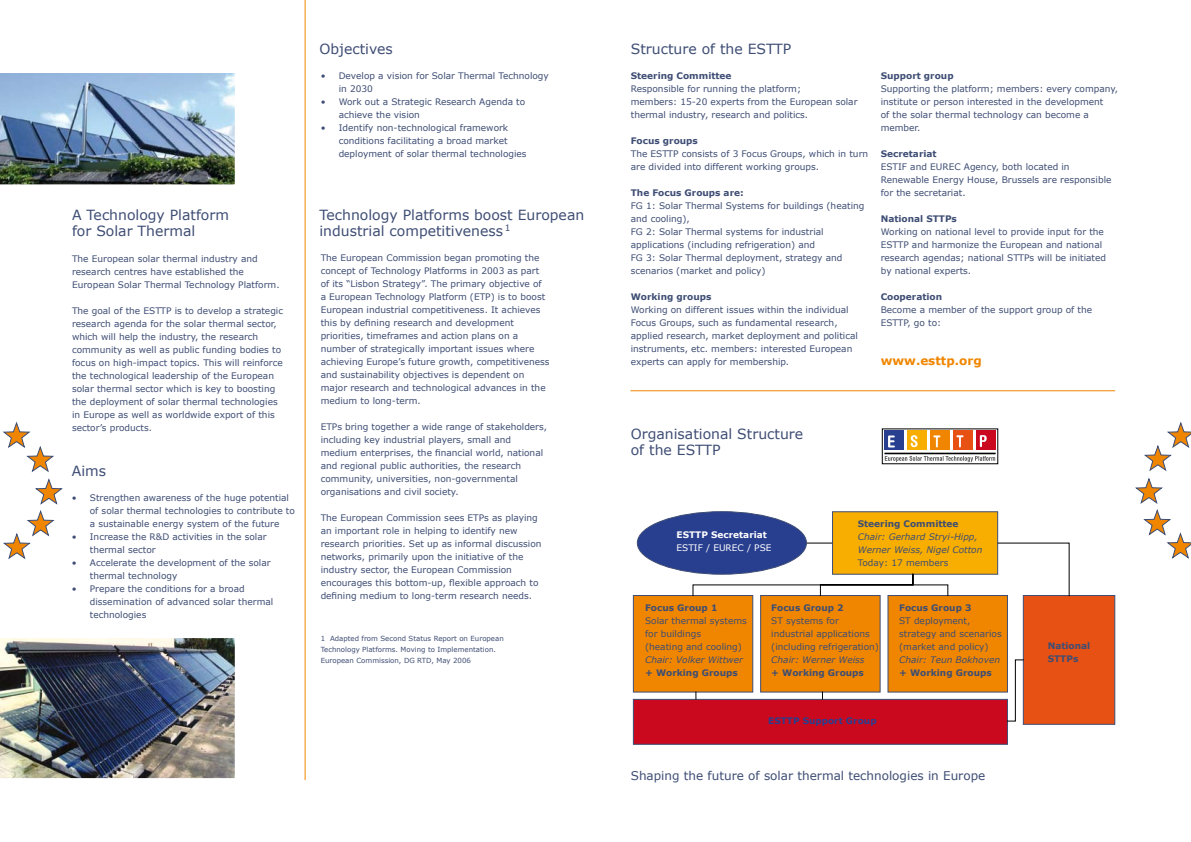
<style>
.page{position:relative;width:1191px;height:842px;background:#fff}
.page>*{position:absolute;margin:0;border:0;box-sizing:border-box;transform-origin:0 0}
.t1{font:14px/16px "Verdana";color:#3e4d74}
.t2{font:12px "Verdana";color:#3e4d74}
.t3{font:700 12px "Verdana";color:#f08600}
.t4{font:9px/13px "Verdana";color:#3e4d74}
.t5{font:700 9px/13px "Verdana";color:#3e4d74}
.t6{font:italic 9px/13px "Verdana";color:#3e4d74}
.t7{font:700 9px "Verdana";color:#283e8f}
.t8{font:700 9px "Verdana";color:#fff}
.t9{font:9px "Verdana";color:#fff}
.t10{font:7px/11px "Verdana";color:#3e4d74}
</style>
<div class="page">
<svg style="left:1144px;top:422px;width:47px;height:49px"></svg>
<svg style="left:1135px;top:478px;width:27px;height:25px"></svg>
<svg style="left:1144px;top:510px;width:47px;height:48px"></svg>
<svg style="left:4px;top:511px;width:50px;height:48px"></svg>
<svg style="left:36px;top:479px;width:26px;height:25px"></svg>
<svg style="left:3px;top:422px;width:51px;height:50px"></svg>
<img style="left:0;top:73px;width:235px;height:112px">
<svg style="left:884px;top:430px;width:112px;height:31px"></svg>
<div style="left:907px;top:431px;width:19px;height:19px;background:#f8ae00"></div>
<div style="left:930px;top:431px;width:19px;height:19px;background:#f08600"></div>
<div style="left:953px;top:431px;width:19px;height:19px;background:#e75113"></div>
<div style="left:976px;top:431px;width:19px;height:19px;background:#cb091e"></div>
<svg style="left:884px;top:456px;width:111px;height:6px"></svg>
<div style="left:884px;top:431px;width:19px;height:19px;background:#283e8f"></div>
<svg style="left:888px;top:435px;width:7px;height:12px"></svg>
<svg style="left:910px;top:435px;width:7px;height:12px"></svg>
<svg style="left:933px;top:435px;width:7px;height:12px"></svg>
<svg style="left:956px;top:435px;width:7px;height:12px"></svg>
<svg style="left:979px;top:435px;width:7px;height:12px"></svg>
<hr style="left:884px;top:453px;width:111px;height:1px;background:#000">
<img style="left:0;top:638px;width:235px;height:141px">
<div style="left:637px;top:511px;width:170px;height:64px;background:#283e8f;border:1px solid #3e4d74;border-radius:50%"></div>
<div style="left:633px;top:699px;width:375px;height:46px;background:#cb091e;border:1px solid #3e4d74"></div>
<div style="left:633px;top:595px;width:120px;height:97px;background:#f08600;border:1px solid #3e4d74"></div>
<div style="left:760px;top:595px;width:120px;height:97px;background:#f08600"></div>
<div style="left:887px;top:595px;width:121px;height:97px;background:#f08600"></div>
<div style="left:832px;top:511px;width:166px;height:64px;background:#f8ae00;border:1px solid #3e4d74"></div>
<div style="left:1022px;top:595px;width:93px;height:130px;background:#e75113;border:1px solid #3e4d74"></div>
<svg style="left:692px;top:573px;width:256px;height:23px"></svg>
<svg style="left:997px;top:542px;width:73px;height:180px"></svg>
<svg style="left:807px;top:543px;width:24px;height:1px"></svg>
<hr style="left:305px;top:0;width:1px;height:780px;background:#f08600">
<hr style="left:630px;top:390px;width:485px;height:1px;background:#f08600">
<h1 class="t1" style="left:72px;top:206px;width:158px">A Technology Platform for Solar Thermal</h1>
<p class="t4" style="left:72px;top:252px;width:209px">The European solar thermal industry and research centres have established the<br>European Solar Thermal Technology Platform.</p>
<p class="t4" style="left:72px;top:304px;width:212px">The goal of the ESTTP is to develop a strategic research agenda for the solar thermal sector, which will help the industry, the research community as well as public funding bodies to focus on high-impact topics. This will reinforce the technological leadership of the European solar thermal sector which is key to boosting the deployment of solar thermal technologies in Europe as well as worldwide export of this sector’s products.</p>
<h1 class="t1" style="left:72px;top:462px;width:36px">Aims</h1>
<p class="t4" style="left:90px;top:491px;width:207px;text-indent:-18px">• Strengthen awareness of the huge potential of solar thermal technologies to contribute to a sustainable energy system of the future</p>
<p class="t4" style="left:90px;top:530px;width:178px;text-indent:-18px">• Increase the R&amp;D activities in the solar thermal sector</p>
<p class="t4" style="left:90px;top:556px;width:182px;text-indent:-18px">• Accelerate the development of the solar thermal technology</p>
<p class="t4" style="left:90px;top:582px;width:185px;text-indent:-18px">• Prepare the conditions for a broad dissemination of advanced solar thermal technologies</p>
<h1 class="t1" style="left:319px;top:40px;width:75px">Objectives</h1>
<p class="t4" style="left:339px;top:69px;width:212px;text-indent:-18px">• Develop a vision for Solar Thermal Technology in 2030</p>
<p class="t4" style="left:339px;top:95px;width:188px;text-indent:-18px">• Work out a Strategic Research Agenda to achieve the vision</p>
<p class="t4" style="left:339px;top:121px;width:189px;text-indent:-18px">• Identify non-technological framework conditions facilitating a broad market deployment of solar thermal technologies</p>
<h1 class="t1" style="left:319px;top:206px;width:266px">Technology Platforms boost European industrial competitiveness <sup>1</sup></h1>
<p class="t4" style="left:321px;top:251px;width:230px">The European Commission began promoting the concept of Technology Platforms in 2003 as part of its “Lisbon Strategy”. The primary objective of<br>a European Technology Platform (ETP) is to boost European industrial competitiveness. It achieves this by defining research and development priorities, timeframes and action plans on a number of strategically important issues where achieving Europe’s future growth, competitiveness and sustainability objectives is dependent on major research and technological advances in the medium to long-term.</p>
<p class="t4" style="left:321px;top:420px;width:228px">ETPs bring together a wide range of stakeholders, including key industrial players, small and medium enterprises, the financial world, national and regional public authorities, the research community, universities, non-governmental organisations and civil society.</p>
<p class="t4" style="left:321px;top:511px;width:222px">The European Commission sees ETPs as playing an important role in helping to identify new research priorities. Set up as informal discussion networks, primarily upon the initiative of the industry sector, the European Commission encourages this bottom-up, flexible approach to defining medium to long-term research needs.</p>
<p class="t10" style="left:321px;top:633px;width:185px">1 Adapted from Second Status Report on European<br>Technology Platforms. Moving to Implementation.<br>European Commission, DG RTD, May 2006</p>
<h1 class="t1" style="left:631px;top:40px;width:162px">Structure of the ESTTP</h1>
<p class="t5" style="left:631px;top:69px;width:102px">Steering Committee</p>
<p class="t4" style="left:631px;top:82px;width:228px">Responsible for running the platform;<br>members: 15-20 experts from the European solar thermal industry, research and politics.</p>
<p class="t5" style="left:631px;top:134px;width:69px">Focus groups</p>
<p class="t4" style="left:631px;top:147px;width:239px">The ESTTP consists of 3 Focus Groups, which in turn are divided into different working groups.</p>
<p class="t5" style="left:631px;top:186px;width:114px">The Focus Groups are:</p>
<p class="t4" style="left:631px;top:199px;width:235px">FG 1: Solar Thermal Systems for buildings (heating and cooling),<br>FG 2: Solar Thermal systems for industrial applications (including refrigeration) and<br>FG 3: Solar Thermal deployment, strategy and scenarios (market and policy)</p>
<p class="t5" style="left:631px;top:290px;width:82px">Working groups</p>
<p class="t4" style="left:631px;top:303px;width:229px">Working on different issues within the individual Focus Groups, such as fundamental research, applied research, market deployment and political instruments, etc. members: interested European experts can apply for membership.</p>
<p class="t5" style="left:880px;top:69px;width:74px">Support group</p>
<p class="t4" style="left:880px;top:82px;width:239px">Supporting the platform; members: every company, institute or person interested in the development<br>of the solar thermal technology can become a member.</p>
<p class="t5" style="left:880px;top:147px;width:57px">Secretariat</p>
<p class="t4" style="left:880px;top:160px;width:232px">ESTIF and EUREC Agency, both located in<br>Renewable Energy House, Brussels are responsible for the secretariat.</p>
<p class="t5" style="left:880px;top:212px;width:78px">National STTPs</p>
<p class="t4" style="left:880px;top:225px;width:227px">Working on national level to provide input for the ESTTP and harmonize the European and national research agendas; national STTPs will be initiated by national experts.</p>
<p class="t5" style="left:880px;top:290px;width:63px">Cooperation</p>
<p class="t4" style="left:880px;top:303px;width:213px">Become a member of the support group of the<br>ESTTP, go to:</p>
<h2 class="t3" style="left:880px;top:353px;width:102px">www.esttp.org</h2>
<h1 class="t1" style="left:631px;top:425px;width:174px">Organisational Structure of the ESTTP</h1>
<p class="t8" style="left:676px;top:529px;width:92px">ESTTP Secretariat</p>
<p class="t9" style="left:676px;top:542px;width:96px">ESTIF / EUREC / PSE</p>
<p class="t5" style="left:857px;top:517px;width:102px">Steering Committee</p>
<p class="t6" style="left:857px;top:530px;width:126px">Chair: Gerhard Stryi-Hipp,<br>Werner Weiss, Nigel Cotton</p>
<p class="t4" style="left:857px;top:556px;width:92px">Today: 17 members</p>
<p class="t5" style="left:645px;top:601px;width:74px">Focus Group 1</p>
<p class="t4" style="left:645px;top:614px;width:103px">Solar thermal systems for buildings<br>(heating and cooling)</p>
<p class="t6" style="left:645px;top:653px;width:99px">Chair: Volker Wittwer</p>
<p class="t5" style="left:645px;top:666px;width:94px">+ Working Groups</p>
<p class="t5" style="left:771px;top:601px;width:74px">Focus Group 2</p>
<p class="t4" style="left:771px;top:614px;width:109px">ST systems for industrial applications (including refrigeration)</p>
<p class="t6" style="left:771px;top:653px;width:95px">Chair: Werner Weiss</p>
<p class="t5" style="left:771px;top:666px;width:94px">+ Working Groups</p>
<p class="t7" style="left:768px;top:715px;width:110px">ESTTP Support Group</p>
<p class="t5" style="left:899px;top:601px;width:74px">Focus Group 3</p>
<p class="t4" style="left:899px;top:614px;width:104px">ST deployment, strategy and scenarios (market and policy)</p>
<p class="t6" style="left:899px;top:653px;width:102px">Chair: Teun Bokhoven</p>
<p class="t5" style="left:899px;top:666px;width:94px">+ Working Groups</p>
<h2 class="t2" style="left:631px;top:768px;width:356px">Shaping the future of solar thermal technologies in Europe</h2>
<p class="t5" style="left:1047px;top:639px;width:44px">National<br>STTPs</p>
</div>
